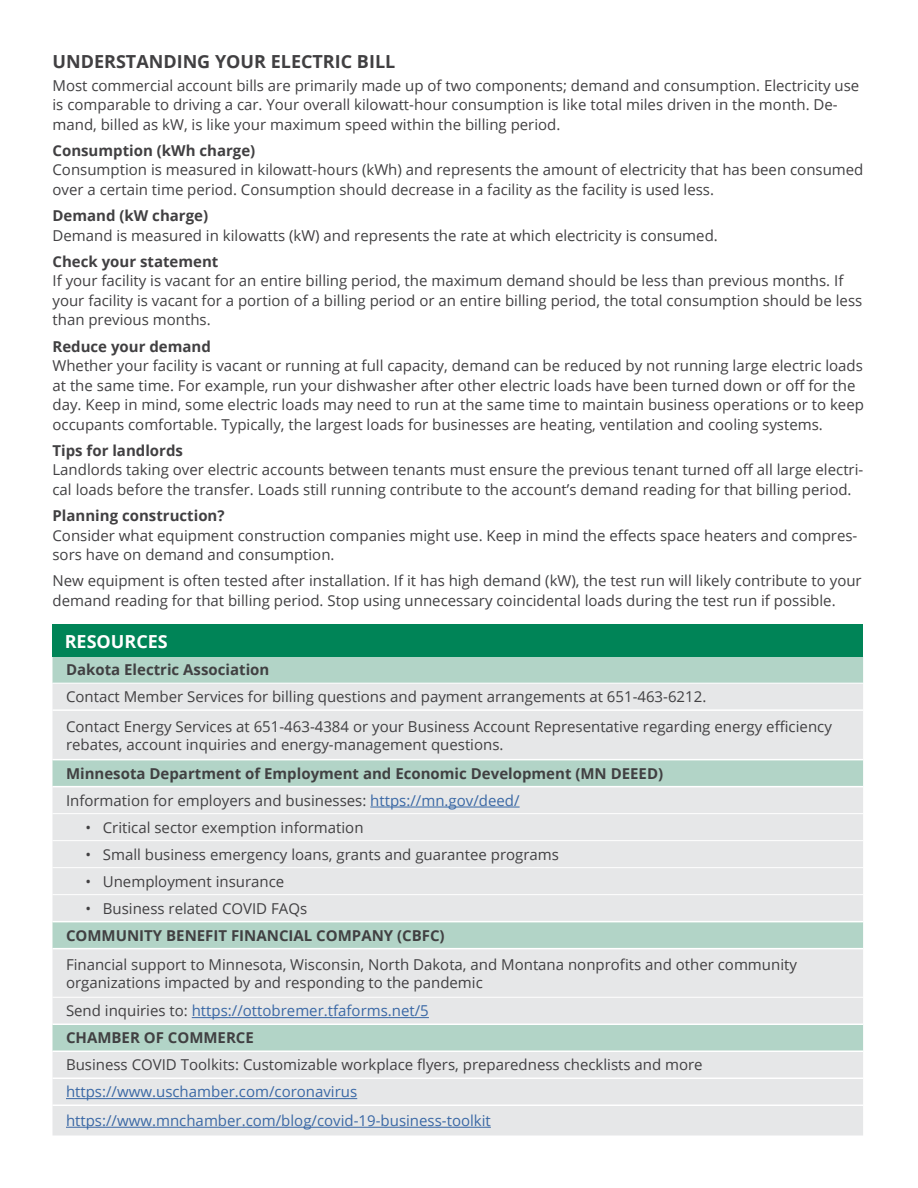
<style>
.page{position:relative;width:918px;height:1188px;background:#fff}
.page>*{position:absolute;margin:0;border:0;box-sizing:border-box;transform-origin:0 0}
.t1{font:700 18px "Open Sans";color:#414042}
.t2{font:700 18px "Open Sans";color:#fff}
.t3{font:15px/19.5px "Open Sans";color:#414042}
.t4{font:700 15px/27px "Open Sans";color:#414042}
.t5{font:15px/27px "Open Sans";color:#3a68a5}
.s1{font-weight:400}
.s2{font-weight:400;color:#3a68a5}
.s3{color:#414042}
.s4{font-weight:700;color:#414042}
</style>
<div class="page">
<div style="left:52px;top:657px;width:811px;height:26px;background:#b2d4c7"></div>
<svg style="left:52px;top:684px;width:811px;height:452px;background:#dde3e2"></svg>
<hr style="left:52px;top:813px;width:811px;height:1px;background:#fff">
<hr style="left:52px;top:840px;width:811px;height:1px;background:#fff">
<hr style="left:52px;top:867px;width:811px;height:1px;background:#fff">
<hr style="left:52px;top:894px;width:811px;height:1px;background:#fff">
<hr style="left:52px;top:997px;width:811px;height:1px;background:#fff">
<hr style="left:52px;top:709px;width:811px;height:2px;background:#fff">
<hr style="left:52px;top:759px;width:811px;height:1px;background:#fff">
<hr style="left:52px;top:786px;width:811px;height:1px;background:#fff">
<hr style="left:52px;top:921px;width:811px;height:1px;background:#fff">
<hr style="left:52px;top:948px;width:811px;height:1px;background:#fff">
<hr style="left:52px;top:1024px;width:811px;height:1px;background:#fff">
<hr style="left:52px;top:1051px;width:811px;height:1px;background:#fff">
<hr style="left:52px;top:1078px;width:811px;height:1px;background:#fff">
<hr style="left:52px;top:1105px;width:811px;height:1px;background:#fff">
<hr style="left:370px;top:807px;width:150px;height:1px;background:#3a68a5">
<hr style="left:192px;top:1017px;width:237px;height:1px;background:#3a68a5">
<hr style="left:66px;top:1098px;width:291px;height:1px;background:#3a68a5">
<hr style="left:66px;top:1127px;width:425px;height:1px;background:#3a68a5">
<div style="left:52px;top:624px;width:811px;height:33px;background:#008457"></div>
<p class="t1" style="left:52px;top:49px;width:344px">UNDERSTANDING YOUR ELECTRIC BILL</p>
<p class="t3" style="left:52px;top:75px;width:808px">Most commercial account bills are primarily made up of two components; demand and consumption. Electricity use is comparable to driving a car. Your overall kilowatt-hour consumption is like total miles driven in the month. De&shy;mand, billed as kW, is like your maximum speed within the billing period.</p>
<p class="t4" style="left:52px;top:137px;width:204px">Consumption (kWh charge)</p>
<p class="t3" style="left:52px;top:160px;width:812px">Consumption is measured in kilowatt-hours (kWh) and represents the amount of electricity that has been consumed over a certain time period. Consumption should decrease in a facility as the facility is used less.</p>
<p class="t4" style="left:52px;top:202px;width:157px">Demand (kW charge)</p>
<p class="t3" style="left:52px;top:225px;width:667px">Demand is measured in kilowatts (kW) and represents the rate at which electricity is consumed.</p>
<p class="t4" style="left:52px;top:248px;width:167px">Check your statement</p>
<p class="t3" style="left:52px;top:271px;width:811px">If your facility is vacant for an entire billing period, the maximum demand should be less than previous months. If your facility is vacant for a portion of a billing period or an entire billing period, the total consumption should be less than previous months.</p>
<p class="t4" style="left:52px;top:332px;width:160px">Reduce your demand</p>
<p class="t3" style="left:52px;top:356px;width:813px">Whether your facility is vacant or running at full capacity, demand can be reduced by not running large electric loads at the same time. For example, run your dishwasher after other electric loads have been turned down or off for the day. Keep in mind, some electric loads may need to run at the same time to maintain business operations or to keep occupants comfortable. Typically, the largest loads for businesses are heating, ventilation and cooling systems.</p>
<p class="t4" style="left:52px;top:437px;width:132px">Tips for landlords</p>
<p class="t3" style="left:52px;top:460px;width:812px">Landlords taking over electric accounts between tenants must ensure the previous tenant turned off all large electri&shy;cal loads before the transfer. Loads still running contribute to the account’s demand reading for that billing period.</p>
<p class="t4" style="left:52px;top:502px;width:174px">Planning construction?</p>
<p class="t3" style="left:52px;top:525px;width:806px">Consider what equipment construction companies might use. Keep in mind the effects space heaters and compres&shy;sors have on demand and consumption.</p>
<p class="t3" style="left:52px;top:571px;width:811px">New equipment is often tested after installation. If it has high demand (kW), the test run will likely contribute to your demand reading for that billing period. Stop using unnecessary coincidental loads during the test run if possible.</p>
<p class="t2" style="left:65px;top:628px;width:105px">RESOURCES</p>
<p class="t4" style="left:66px;top:656px;width:205px">Dakota Electric Association</p>
<p class="t3" style="left:66px;top:682px;width:767px;line-height:29.2px">Contact Member Services for billing questions and payment arrangements at 651-463-6212.<br>Contact Energy Services at 651-463-4384 or your Business Account Representative regarding energy efficiency</p>
<p class="t3" style="left:66px;top:734px;width:439px">rebates, account inquiries and energy-management questions.</p>
<p class="t4" style="left:66px;top:760px;width:599px">Minnesota Department of Employment and Economic Development (MN DEEED)<br><span class="s1">Information for employers and businesses:</span> <span class="s2">https://mn.gov/deed/</span></p>
<p class="t3" style="left:86px;top:817px;width:280px">• Critical sector exemption information</p>
<p class="t3" style="left:86px;top:844px;width:475px">• Small business emergency loans, grants and guarantee programs</p>
<p class="t3" style="left:86px;top:871px;width:200px">• Unemployment insurance</p>
<p class="t3" style="left:86px;top:898px;width:223px">• Business related COVID FAQs</p>
<p class="t4" style="left:66px;top:922px;width:380px">COMMUNITY BENEFIT FINANCIAL COMPANY (CBFC)</p>
<p class="t3" style="left:66px;top:955px;width:732px;line-height:18px">Financial support to Minnesota, Wisconsin, North Dakota, and Montana nonprofits and other community organizations impacted by and responding to the pandemic</p>
<p class="t5" style="left:66px;top:997px;width:364px"><span class="s3">Send inquiries to:</span> https://ottobremer.tfaforms.net/5<br><span class="s4">CHAMBER OF COMMERCE</span></p>
<p class="t3" style="left:66px;top:1055px;width:638px">Business COVID Toolkits: Customizable workplace flyers, preparedness checklists and more</p>
<p class="t5" style="left:66px;top:1077px;width:426px;line-height:28.7px">https://www.uschamber.com/coronavirus https://www.mnchamber.com/blog/covid-19-business-toolkit</p>
</div>
